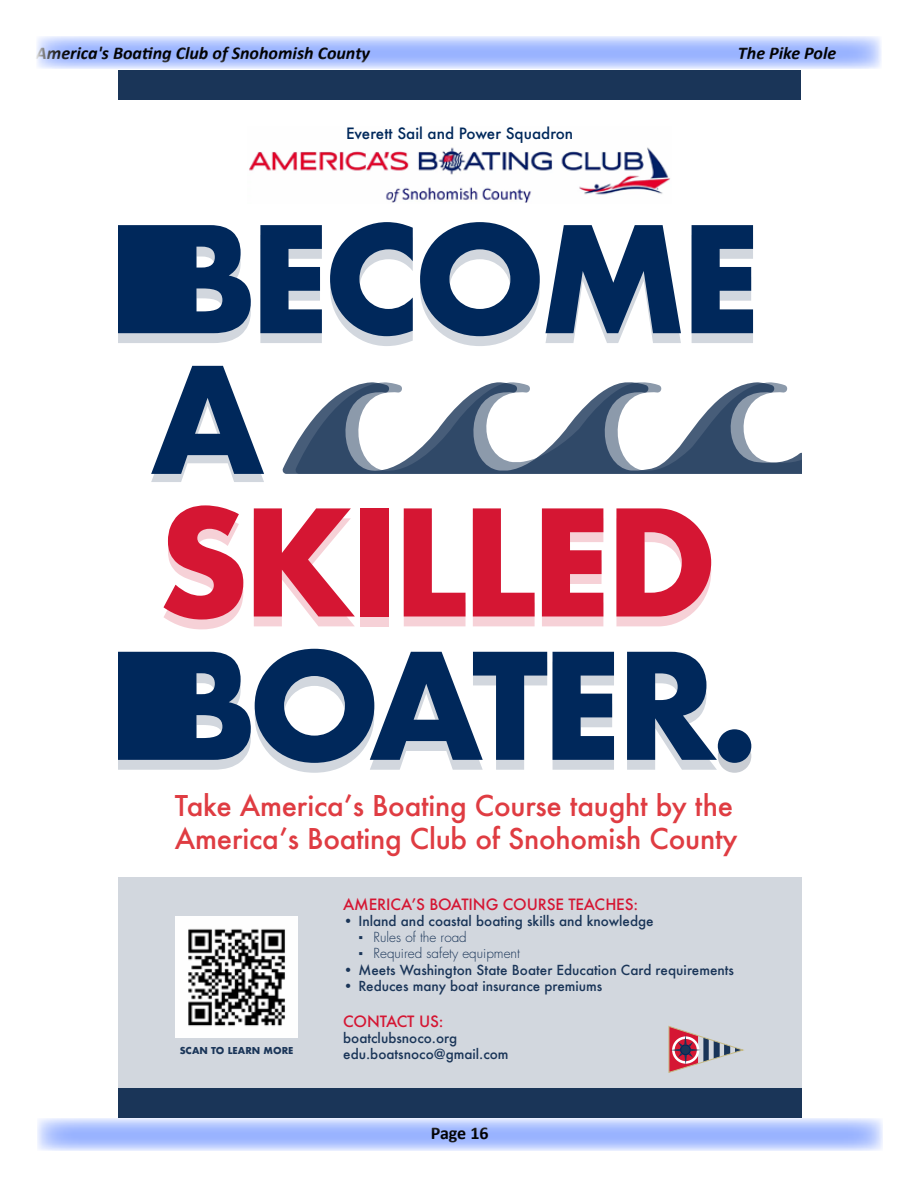
<style>
.page{position:relative;width:918px;height:1188px;background:#fff}
.page>*{position:absolute;margin:0;border:0;box-sizing:border-box;transform-origin:0 0}
.t1{font:500 27.75px/33.5px "Futura";letter-spacing:-.01em;color:#df3c42}
.t2{font:italic 700 18px "Calibri";color:#000}
.t3{font:700 18px "Calibri";letter-spacing:-.005em;color:#000}
.t4{font:500 15.15px "Futura";letter-spacing:-.01em;color:#d51633}
.t5{font:500 15.15px "Futura";color:#00285b}
.t6{font:500 13.5px "Futura";color:#1a3558}
.t7{font:300 13.5px "Futura";color:#1a3558}
.t8{font:700 9.3px "Futura";color:#1a3558}
.s1{font-family:"Times New Roman";font-weight:400}
</style>
<div class="page">
<svg style="left:37px;top:36px;width:844px;height:33px;background:#b6c8ff"></svg>
<svg style="left:37px;top:1118px;width:846px;height:33px;background:#b6c8ff"></svg>
<div style="left:360px;top:518px;width:28px;height:108px;background:#f6d1d7"></div>
<div style="left:118px;top:878px;width:683px;height:220px;background:#d2d7de"></div>
<img style="left:249px;top:147px;width:421px;height:56px">
<svg style="left:118px;top:225px;width:133px;height:118px;background:#305079"></svg>
<svg style="left:260px;top:225px;width:62px;height:118px;background:#3b5980"></svg>
<svg style="left:330px;top:222px;width:83px;height:124px"></svg>
<svg style="left:420px;top:222px;width:120px;height:124px"></svg>
<svg style="left:546px;top:225px;width:135px;height:118px"></svg>
<svg style="left:692px;top:225px;width:61px;height:118px;background:#3a587f"></svg>
<svg style="left:164px;top:505px;width:79px;height:124px"></svg>
<svg style="left:254px;top:508px;width:101px;height:118px"></svg>
<div style="left:360px;top:508px;width:28px;height:109px;background:#d51633"></div>
<svg style="left:404px;top:508px;width:62px;height:118px"></svg>
<svg style="left:473px;top:508px;width:62px;height:118px"></svg>
<svg style="left:542px;top:508px;width:61px;height:118px;background:#de4a60"></svg>
<svg style="left:616px;top:508px;width:95px;height:118px"></svg>
<svg style="left:118px;top:649px;width:429px;height:124px"></svg>
<svg style="left:553px;top:652px;width:61px;height:118px;background:#3b5980"></svg>
<svg style="left:627px;top:652px;width:124px;height:121px"></svg>
<svg style="left:151px;top:366px;width:113px;height:116px"></svg>
<div style="left:118px;top:71px;width:683px;height:29px;background:#1a3558"></div>
<svg style="left:283px;top:444px;width:13px;height:30px"></svg>
<svg style="left:296px;top:382px;width:505px;height:92px"></svg>
<img style="left:176px;top:916px;width:121px;height:122px">
<svg style="left:668px;top:1026px;width:76px;height:47px"></svg>
<div style="left:118px;top:1088px;width:683px;height:30px;background:#1a3558"></div>
<h2 class="t2" style="left:36px;top:40px;width:336px">America's Boating Club of Snohomish County</h2>
<h2 class="t2" style="left:738px;top:40px;width:100px">The Pike Pole</h2>
<p class="t5" style="left:346px;top:123px;width:229px">Everett Sail and Power Squadron</p>
<h1 class="t1" style="left:175px;top:788px;width:564px">Take Americaʼs Boating Course taught by the<br>Americaʼs Boating Club of Snohomish County</h1>
<p class="t4" style="left:343px;top:894px;width:296px">AMERICAʼS BOATING COURSE TEACHES:</p>
<p class="t6" style="left:343px;top:912px;width:312px">• Inland and coastal boating skills and knowledge</p>
<p class="t7" style="left:358px;top:929px;width:110px"><span class="s1">▪</span> Rules of the road</p>
<p class="t7" style="left:358px;top:945px;width:163px"><span class="s1">▪</span> Required safety equipment</p>
<p class="t6" style="left:343px;top:960px;width:392px">• Meets Washington State Boater Education Card requirements</p>
<p class="t6" style="left:343px;top:977px;width:261px">• Reduces many boat insurance premiums</p>
<p class="t4" style="left:343px;top:1011px;width:102px">CONTACT US:</p>
<p class="t6" style="left:343px;top:1029px;width:116px">boatclubsnoco.org</p>
<p class="t8" style="left:180px;top:1044px;width:115px">SCAN TO LEARN MORE</p>
<p class="t6" style="left:343px;top:1045px;width:167px">edu.boatsnoco@gmail.com</p>
<h2 class="t3" style="left:431px;top:1120px;width:59px">Page 16</h2>
</div>
